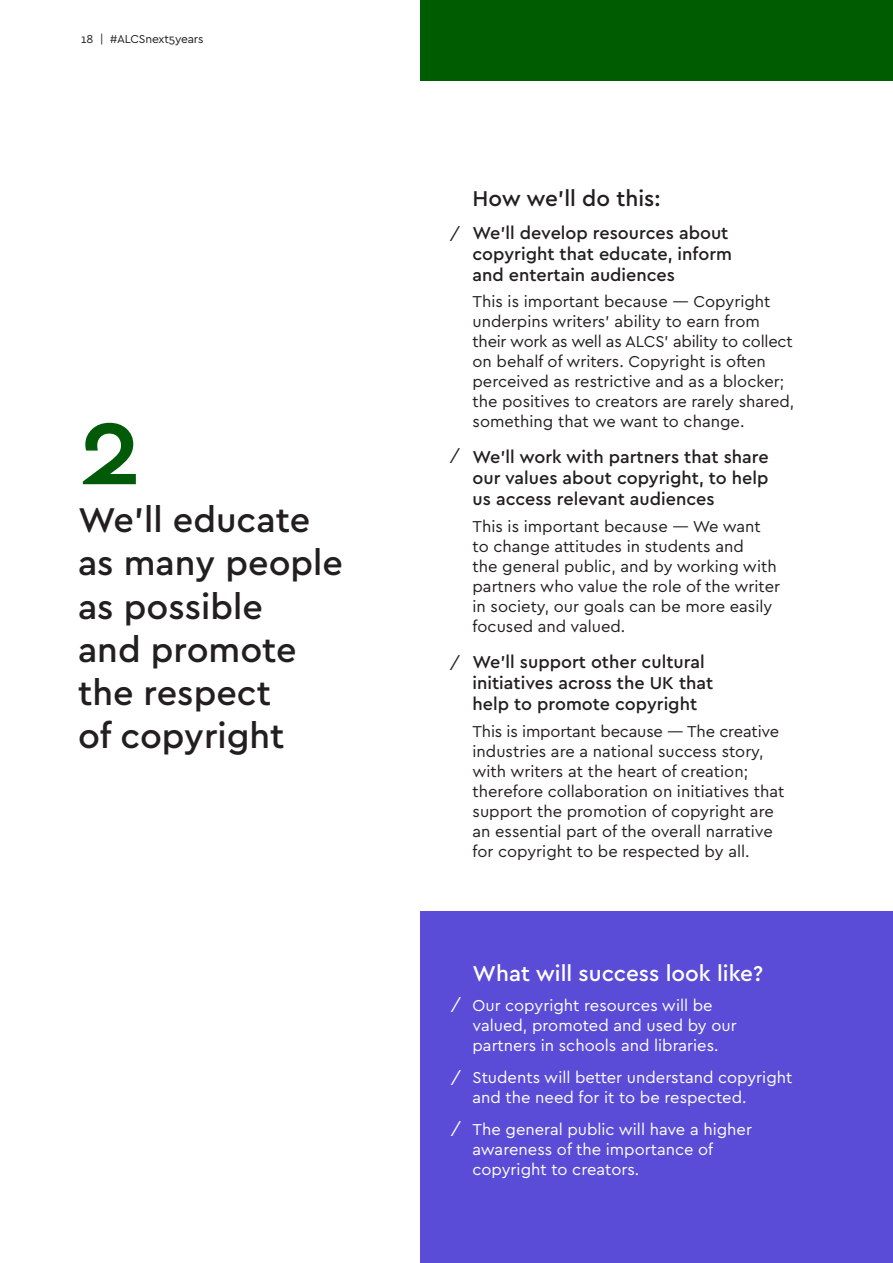
<style>
.page{position:relative;width:893px;height:1263px;background:#fff}
.page>*{position:absolute;margin:0;border:0;box-sizing:border-box;transform-origin:0 0}
.t1{font:500 112.5px "Cera GR";color:#005a08}
.t2{font:500 36px/43.2px "Cera GR";color:#231f20}
.t3{font:500 22.5px "Cera GR";color:#fff}
.t4{font:500 22.5px "Cera GR";color:#231f20}
.t5{font:500 18px/21px "Cera GR";color:#231f20}
.t6{font:16.5px/20px "Cera GR";color:#231f20}
.t7{font:16.5px/20px "Cera GR";color:#fff}
.t8{font:12px "Cera GR";letter-spacing:-.015em;color:#231f20}
</style>
<div class="page">
<div style="left:421px;top:912px;width:472px;height:351px;background:#5a4cd7"></div>
<div style="left:421px;top:0;width:472px;height:80px;background:#005c00"></div>
<p class="t8" style="left:81px;top:32px;width:124px">18 | #ALCSnext5years</p>
<p class="t1" style="left:78px;top:383px;width:65px">2</p>
<p class="t2" style="left:78px;top:499px;width:267px">We’ll educate as many people as possible<br>and promote the respect<br>of copyright</p>
<p class="t6" style="left:450px;top:224px;width:12px">/</p>
<p class="t6" style="left:450px;top:446px;width:12px">/</p>
<p class="t6" style="left:450px;top:652px;width:12px">/</p>
<p class="t4" style="left:472px;top:186px;width:189px">How we’ll do this:</p>
<p class="t5" style="left:472px;top:222px;width:261px">We’ll develop resources about copyright that educate, inform and entertain audiences</p>
<p class="t6" style="left:472px;top:291px;width:323px">This is important because — Copyright underpins writers’ ability to earn from their work as well as ALCS’ ability to collect on behalf of writers. Copyright is often perceived as restrictive and as a blocker; the positives to creators are rarely shared, something that we want to change.</p>
<p class="t5" style="left:472px;top:446px;width:298px;text-align:justify">We’ll work with partners that share our values about copyright, to help us access relevant audiences</p>
<p class="t6" style="left:472px;top:517px;width:309px">This is important because — We want to change attitudes in students and<br>the general public, and by working with partners who value the role of the writer in society, our goals can be more easily focused and valued.</p>
<p class="t5" style="left:472px;top:651px;width:242px">We’ll support other cultural initiatives across the UK that help to promote copyright</p>
<p class="t6" style="left:472px;top:722px;width:313px">This is important because — The creative industries are a national success story, with writers at the heart of creation; therefore collaboration on initiatives that support the promotion of copyright are an essential part of the overall narrative for copyright to be respected by all.</p>
<p class="t7" style="left:451px;top:995px;width:12px">/</p>
<p class="t7" style="left:451px;top:1068px;width:12px">/</p>
<p class="t7" style="left:451px;top:1118px;width:12px">/</p>
<p class="t3" style="left:472px;top:960px;width:292px">What will success look like?</p>
<p class="t7" style="left:472px;top:995px;width:266px">Our copyright resources will be valued, promoted and used by our partners in schools and libraries.</p>
<p class="t7" style="left:472px;top:1067px;width:321px">Students will better understand copyright and the need for it to be respected.</p>
<p class="t7" style="left:472px;top:1119px;width:281px">The general public will have a higher awareness of the importance of copyright to creators.</p>
</div>
